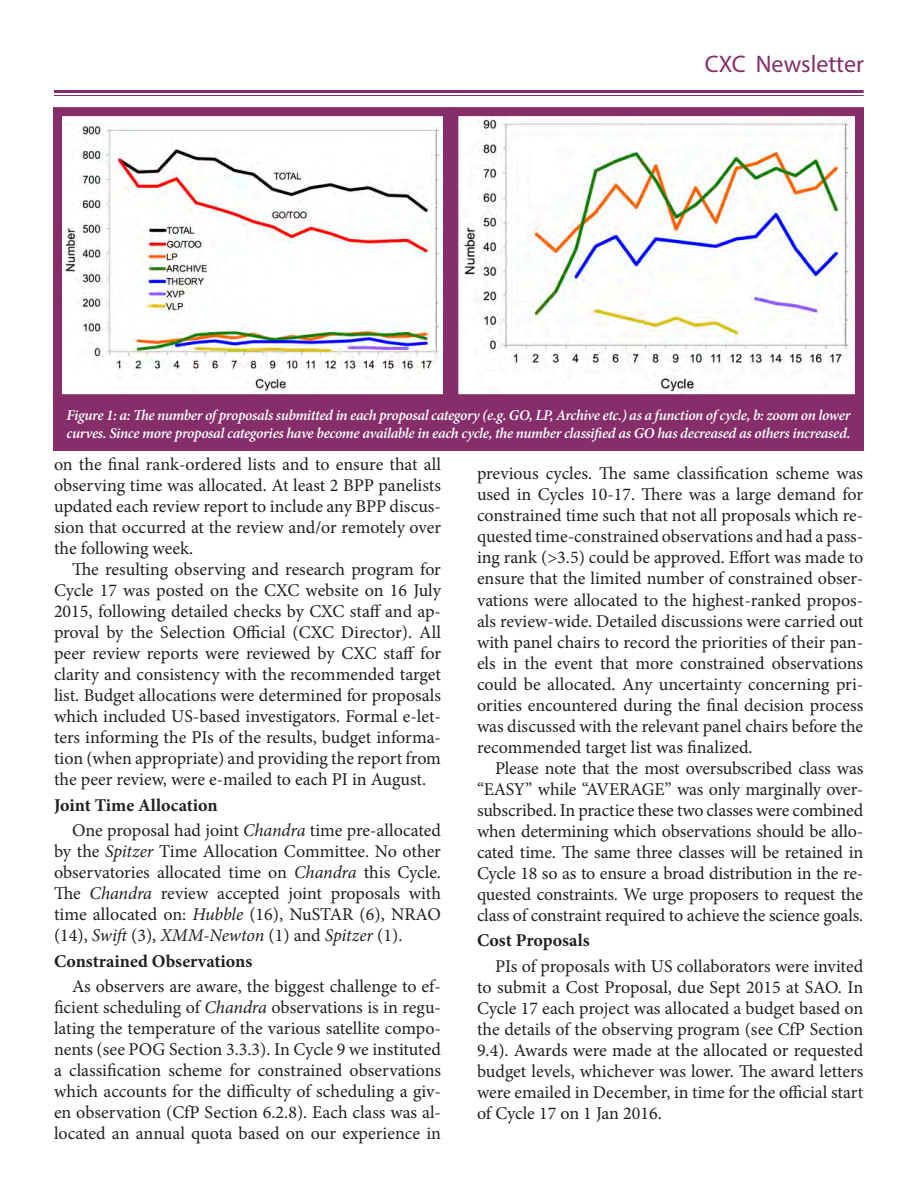
<style>
.page{position:relative;width:918px;height:1188px;background:#fff}
.page>*{position:absolute;margin:0;border:0;box-sizing:border-box;transform-origin:0 0}
.t1{font:24px "Myriad Pro";color:#862e6a}
.t2{font:18px/21px "Minion Pro";letter-spacing:-.005em;color:#231f20;text-align:justify}
.t3{font:700 18px "Minion Pro";color:#231f20}
.t4{font:italic 600 15px/18px "Minion Pro";letter-spacing:-.025em;color:#fff}
.s1{font-weight:700}
.s2{font-style:italic}
</style>
<div class="page">
<hr style="left:54px;top:90px;width:810px;height:3px;background:#862e6a">
<hr style="left:54px;top:95px;width:810px;height:1px;background:#862e6a">
<svg style="left:53px;top:107px;width:392px;height:284px"></svg>
<svg style="left:445px;top:107px;width:419px;height:284px"></svg>
<div style="left:53px;top:391px;width:811px;height:60px;background:#862e6a"></div>
<h1 class="t1" style="left:705px;top:49px;width:161px">CXC Newsletter</h1>
<p class="t4" style="left:67px;top:406px;width:785px">Figure 1: a: The number of proposals submitted in each proposal category (e.g. GO, LP, Archive etc.) as a function of cycle, b: zoom on lower curves. Since more proposal categories have become available in each cycle, the number classified as GO has decreased as others increased.</p>
<p class="t2" style="left:54px;top:454px;width:389px">on the final rank-ordered lists and to ensure that all observing time was allocated. At least 2 BPP panelists updated each review report to include any BPP discus&shy;sion that occurred at the review and/or remotely over the following week.</p>
<p class="t2" style="left:54px;top:559px;width:389px;text-indent:18px">The resulting observing and research program for Cycle 17 was posted on the CXC website on 16 July 2015, following detailed checks by CXC staff and ap&shy;proval by the Selection Official (CXC Director). All peer review reports were reviewed by CXC staff for clarity and consistency with the recommended target list. Budget allocations were determined for proposals which included US-based investigators. Formal e-let&shy;ters informing the PIs of the results, budget informa&shy;tion (when appropriate) and providing the report from the peer review, were e-mailed to each PI in August.</p>
<p class="t2" style="left:72px;top:792px;width:370px;line-height:25.5px;text-indent:-18px"><span class="s1">Joint Time Allocation<br></span>One proposal had joint <span class="s2">Chandra</span> time pre-allocated</p>
<p class="t2" style="left:54px;top:841px;width:389px">by the <span class="s2">Spitzer</span> Time Allocation Committee. No other observatories allocated time on <span class="s2">Chandra</span> this Cycle.<br>The <span class="s2">Chandra</span> review accepted joint proposals with time allocated on: <span class="s2">Hubble</span> (16), NuSTAR (6), NRAO (14), <span class="s2">Swift</span> (3), <span class="s2">XMM-Newton</span> (1) and <span class="s2">Spitzer</span> (1).</p>
<p class="t3" style="left:54px;top:948px;width:200px">Constrained Observations</p>
<p class="t2" style="left:54px;top:976px;width:389px;text-indent:18px">As observers are aware, the biggest challenge to ef&shy;ficient scheduling of <span class="s2">Chandra</span> observations is in regu&shy;lating the temperature of the various satellite compo&shy;nents (see POG Section 3.3.3). In Cycle 9 we instituted a classification scheme for constrained observations which accounts for the difficulty of scheduling a giv&shy;en observation (CfP Section 6.2.8). Each class was al&shy;located an annual quota based on our experience in</p>
<p class="t2" style="left:477px;top:463px;width:388px">previous cycles. The same classification scheme was used in Cycles 10-17. There was a large demand for constrained time such that not all proposals which re&shy;quested time-constrained observations and had a pass&shy;ing rank (&gt;3.5) could be approved. Effort was made to ensure that the limited number of constrained obser&shy;vations were allocated to the highest-ranked propos&shy;als review-wide. Detailed discussions were carried out with panel chairs to record the priorities of their pan&shy;els in the event that more constrained observations could be allocated. Any uncertainty concerning pri&shy;orities encountered during the final decision process was discussed with the relevant panel chairs before the recommended target list was finalized.</p>
<p class="t2" style="left:477px;top:757px;width:388px;text-indent:18px">Please note that the most oversubscribed class was “EASY” while “AVERAGE” was only marginally over&shy;subscribed. In practice these two classes were combined when determining which observations should be allo&shy;cated time. The same three classes will be retained in Cycle 18 so as to ensure a broad distribution in the re&shy;quested constraints. We urge proposers to request the class of constraint required to achieve the science goals.</p>
<p class="t3" style="left:477px;top:928px;width:114px">Cost Proposals</p>
<p class="t2" style="left:477px;top:955px;width:388px;text-indent:18px">PIs of proposals with US collaborators were invited to submit a Cost Proposal, due Sept 2015 at SAO. In Cycle 17 each project was allocated a budget based on the details of the observing program (see CfP Section 9.4). Awards were made at the allocated or requested budget levels, whichever was lower. The award letters were emailed in December, in time for the official start of Cycle 17 on 1 Jan 2016.</p>
</div>
